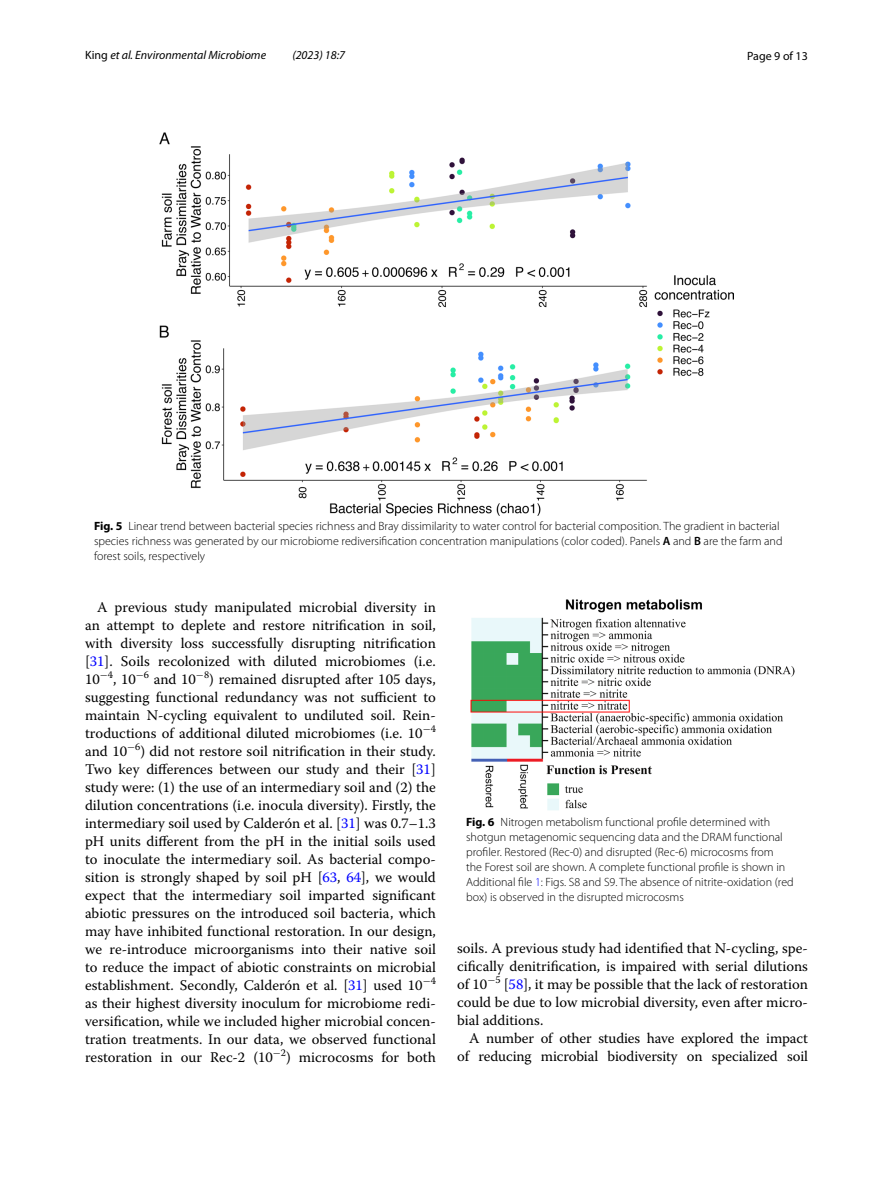
<style>
.page{position:relative;width:893px;height:1187px;background:#fff}
.page>*{position:absolute;margin:0;border:0;box-sizing:border-box;transform-origin:0 0}
.t1{font:14.7px/18px "Warnock Pro";color:#000;text-align:justify}
.t2{font:300 12px/15px "Myriad Pro";color:#000}
.t3{font:italic 12px "Myriad Pro";color:#000}
.t4{font:12px "Myriad Pro";color:#000}
.s1{font-style:normal}
.s2{font-weight:700}
.s3{font-weight:600}
.s4{color:#00f}
</style>
<div class="page">
<img style="left:159px;top:133px;width:574px;height:382px">
<img style="left:471px;top:600px;width:323px;height:210px">
<p class="t3" style="left:85px;top:48px;width:183px"><span class="s1">King</span> et al. Environmental Microbiome</p>
<p class="t3" style="left:292px;top:48px;width:54px">(2023) 18:7</p>
<p class="t4" style="left:747px;top:48px;width:62px">Page 9 of 13</p>
<p class="t2" style="left:94px;top:519px;width:690px"><span class="s2">Fig. 5</span> Linear trend between bacterial species richness and Bray dissimilarity to water control for bacterial composition. The gradient in bacterial species richness was generated by our microbiome rediversification concentration manipulations (color coded). Panels <span class="s3">A</span> and <span class="s3">B</span> are the farm and forest soils, respectively</p>
<p class="t1" style="left:85px;top:597px;width:352px;text-indent:12px">A previous study manipulated microbial diversity in an attempt to deplete and restore nitrification in soil, with diversity loss successfully disrupting nitrification [<span class="s4">31</span>]. Soils recolonized with diluted microbiomes (i.e.<br>10<sup>−</sup><sup>4</sup>, 10<sup>−</sup><sup>6</sup> and 10<sup>−</sup><sup>8</sup>) remained disrupted after 105 days, suggesting functional redundancy was not sufficient to maintain N-cycling equivalent to undiluted soil. Rein&shy;troductions of additional diluted microbiomes (i.e. 10<sup>−</sup><sup>4 </sup>and 10<sup>−</sup><sup>6</sup>) did not restore soil nitrification in their study.<br>Two key differences between our study and their [<span class="s4">31</span>] study were: (1) the use of an intermediary soil and (2) the dilution concentrations (i.e. inocula diversity). Firstly, the intermediary soil used by Calderón et al. [<span class="s4">31</span>] was 0.7–1.3 pH units different from the pH in the initial soils used to inoculate the intermediary soil. As bacterial compo&shy;sition is strongly shaped by soil pH [<span class="s4">63</span>, <span class="s4">64</span>], we would expect that the intermediary soil imparted significant abiotic pressures on the introduced soil bacteria, which may have inhibited functional restoration. In our design, we re-introduce microorganisms into their native soil to reduce the impact of abiotic constraints on microbial establishment. Secondly, Calderón et al. [<span class="s4">31</span>] used 10<sup>−</sup><sup>4 </sup>as their highest diversity inoculum for microbiome redi&shy;versification, while we included higher microbial concen&shy;tration treatments. In our data, we observed functional restoration in our Rec-2 (10<sup>−</sup><sup>2</sup>) microcosms for both</p>
<p class="t2" style="left:466px;top:814px;width:329px"><span class="s2">Fig. 6</span> Nitrogen metabolism functional profile determined with shotgun metagenomic sequencing data and the DRAM functional profiler. Restored (Rec-0) and disrupted (Rec-6) microcosms from<br>the Forest soil are shown. A complete functional profile is shown in Additional file <span class="s4">1</span>: Figs. S8 and S9. The absence of nitrite-oxidation (red box) is observed in the disrupted microcosms</p>
<p class="t1" style="left:457px;top:939px;width:352px">soils. A previous study had identified that N-cycling, spe&shy;cifically denitrification, is impaired with serial dilutions of 10<sup>−</sup><sup>5</sup> [<span class="s4">58</span>], it may be possible that the lack of restoration could be due to low microbial diversity, even after micro&shy;bial additions.</p>
<p class="t1" style="left:457px;top:1029px;width:352px;text-align:right">A number of other studies have explored the impact of reducing microbial biodiversity on specialized soil</p>
</div>
